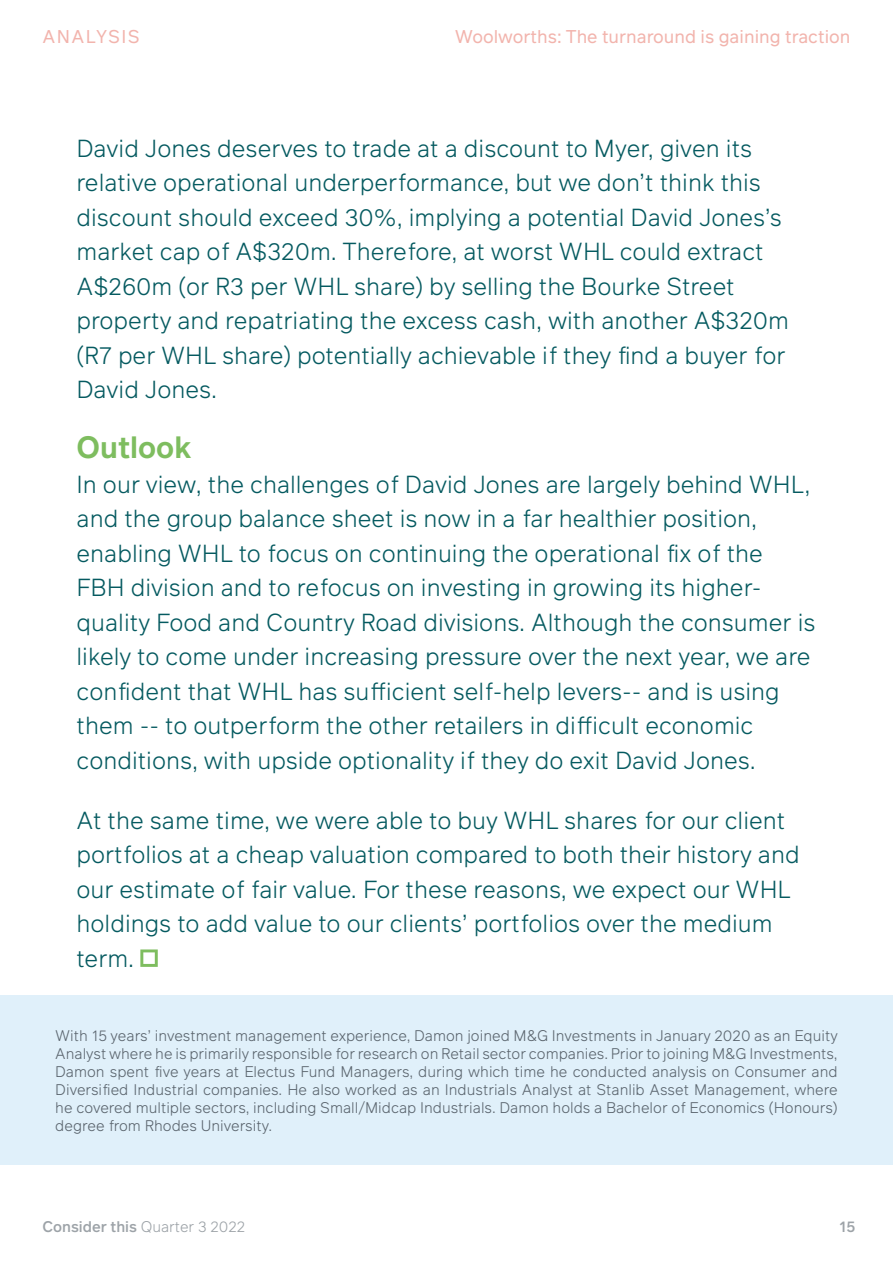
<style>
.page{position:relative;width:893px;height:1263px;background:#fff}
.page>*{position:absolute;margin:0;border:0;box-sizing:border-box;transform-origin:0 0}
.t1{font:600 30px "Infra";color:#7ebd5f}
.t2{font:300 24px/34.5px "Infra";color:#055a60}
.t3{font:18px "Infra";color:#f2b4ad}
.t4{font:18px "Infra";letter-spacing:.08em;color:#f2b4ad}
.t5{font:300 15px/18px "Infra";color:#5b656e;text-align:justify}
.t6{font:500 15px "Infra";color:#9da3a8}
.s1{font-weight:300}
</style>
<div class="page">
<svg style="left:140px;top:949px;width:18px;height:18px"></svg>
<div style="left:0;top:995px;width:893px;height:170px;background:#e0f0fa"></div>
<p class="t4" style="left:43px;top:23px;width:99px">ANALYSIS</p>
<p class="t3" style="left:455px;top:23px;width:397px">Woolworths: The turnaround is gaining traction</p>
<p class="t2" style="left:77px;top:130px;width:714px">David Jones deserves to trade at a discount to Myer, given its relative operational underperformance, but we don’t think this discount should exceed 30%, implying a potential David Jones’s market cap of A$320m. Therefore, at worst WHL could extract A$260m (or R3 per WHL share) by selling the Bourke Street property and repatriating the excess cash, with another A$320m (R7 per WHL share) potentially achievable if they find a buyer for David Jones.</p>
<p class="t1" style="left:77px;top:426px;width:116px">Outlook</p>
<p class="t2" style="left:77px;top:466px;width:740px">In our view, the challenges of David Jones are largely behind WHL, and the group balance sheet is now in a far healthier position, enabling WHL to focus on continuing the operational fix of the FBH division and to refocus on investing in growing its higher&shy;quality Food and Country Road divisions. Although the consumer is likely to come under increasing pressure over the next year, we are confident that WHL has sufficient self-help levers-- and is using them -- to outperform the other retailers in difficult economic conditions, with upside optionality if they do exit David Jones.</p>
<p class="t2" style="left:77px;top:802px;width:725px">At the same time, we were able to buy WHL shares for our client portfolios at a cheap valuation compared to both their history and our estimate of fair value. For these reasons, we expect our WHL holdings to add value to our clients’ portfolios over the medium term.</p>
<p class="t5" style="left:55px;top:1026px;width:784px">With 15 years’ investment management experience, Damon joined M&amp;G Investments in January 2020 as an Equity Analyst where he is primarily responsible for research on Retail sector companies. Prior to joining M&amp;G Investments, Damon spent five years at Electus Fund Managers, during which time he conducted analysis on Consumer and Diversified Industrial companies. He also worked as an Industrials Analyst at Stanlib Asset Management, where he covered multiple sectors, including Small/Midcap Industrials. Damon holds a Bachelor of Economics (Honours) degree from Rhodes University.</p>
<p class="t6" style="left:43px;top:1216px;width:204px">Consider this <span class="s1">Quarter 3 2022</span></p>
<p class="t6" style="left:839px;top:1216px;width:18px">15</p>
</div>
